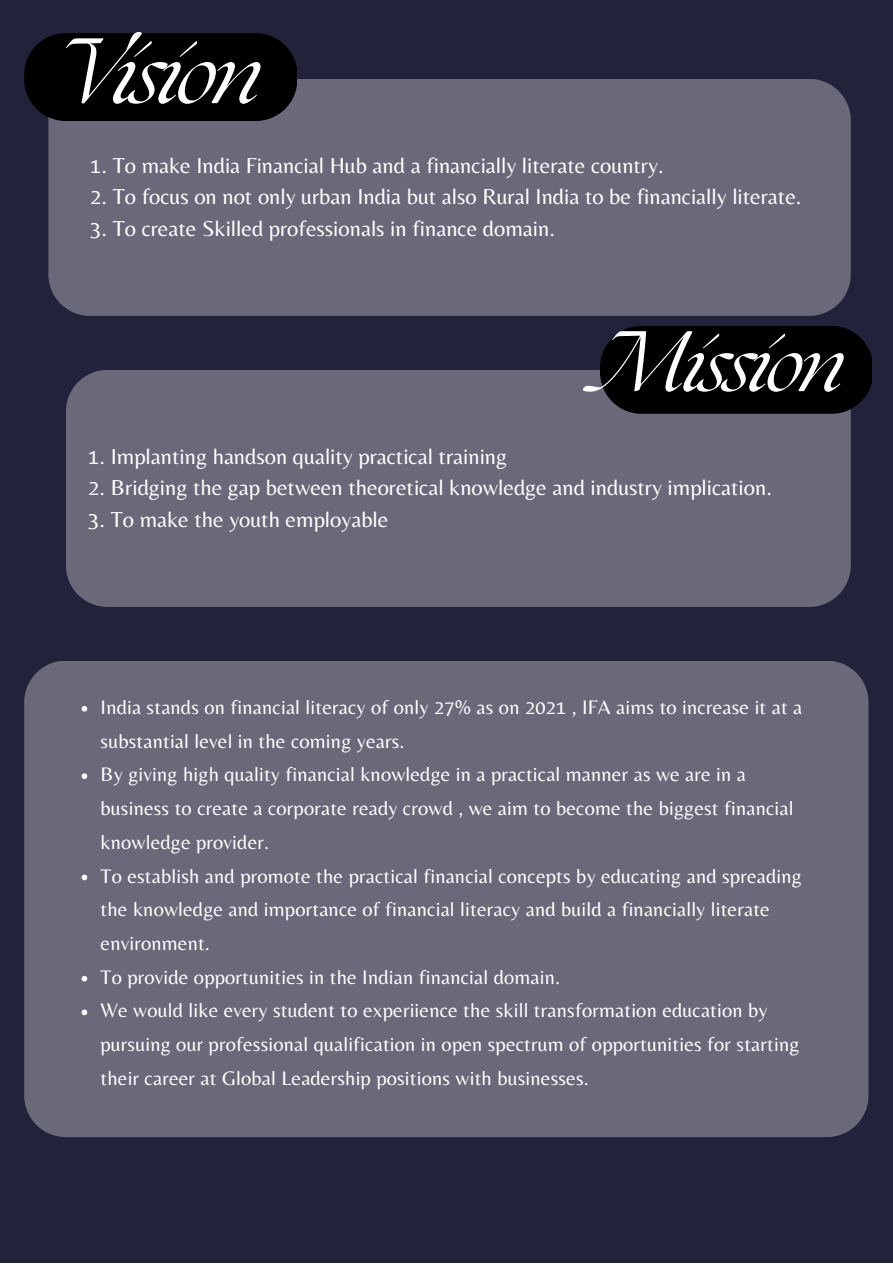
<style>
.page{position:relative;width:893px;height:1264px;background:#fff}
.page>*{position:absolute;margin:0;border:0;box-sizing:border-box;transform-origin:0 0}
.t1{font:italic 81px "The Seasons";letter-spacing:-.05em;color:#fff}
.t2{font:italic 75px "The Seasons";letter-spacing:-.05em;color:#fff}
.t3{font:22.5px "Belleza";color:#fff}
.t4{font:20.4px/33.8px "Belleza";letter-spacing:.01em;color:#fff}
</style>
<div class="page">
<div style="left:0;top:0;width:892px;height:1262px;background:#22223b"></div>
<div style="left:48px;top:79px;width:802px;height:237px;background:#69697a"></div>
<div style="left:24px;top:33px;width:272px;height:88px;background:#000"></div>
<div style="left:24px;top:661px;width:844px;height:476px;background:#69697a"></div>
<div style="left:66px;top:370px;width:784px;height:237px;background:#69697a"></div>
<svg style="left:82px;top:706px;width:5px;height:5px"></svg>
<svg style="left:82px;top:773px;width:5px;height:6px"></svg>
<svg style="left:82px;top:874px;width:5px;height:6px"></svg>
<svg style="left:82px;top:975px;width:5px;height:6px"></svg>
<svg style="left:82px;top:1009px;width:5px;height:6px"></svg>
<div style="left:600px;top:326px;width:271px;height:88px;background:#000"></div>
<h1 class="t1" style="left:48px;top:38px;width:214px">Vision</h1>
<p class="t3" style="left:90px;top:152px;width:575px">1. To make India Financial Hub and a financially literate country.</p>
<p class="t3" style="left:90px;top:183px;width:712px">2. To focus on not only urban India but also Rural India to be financially literate.</p>
<p class="t3" style="left:90px;top:215px;width:466px">3. To create Skilled professionals in finance domain.</p>
<h2 class="t2" style="left:600px;top:331px;width:246px">Mission</h2>
<p class="t3" style="left:88px;top:443px;width:420px">1. Implanting handson quality practical training</p>
<p class="t3" style="left:88px;top:474px;width:685px">2. Bridging the gap between theoretical knowledge and industry implication.</p>
<p class="t3" style="left:88px;top:506px;width:301px">3. To make the youth employable</p>
<p class="t4" style="left:101px;top:689px;width:703px">India stands on financial literacy of only 27% as on 2021 , IFA aims to increase it at a substantial level in the coming years.<br>By giving high quality financial knowledge in a practical manner as we are in a business to create a corporate ready crowd , we aim to become the biggest financial knowledge provider.<br>To establish and promote the practical financial concepts by educating and spreading the knowledge and importance of financial literacy and build a financially literate environment.<br>To provide opportunities in the Indian financial domain.<br>We would like every student to experiience the skill transformation education by pursuing our professional qualification in open spectrum of opportunities for starting their career at Global Leadership positions with businesses.</p>
</div>
